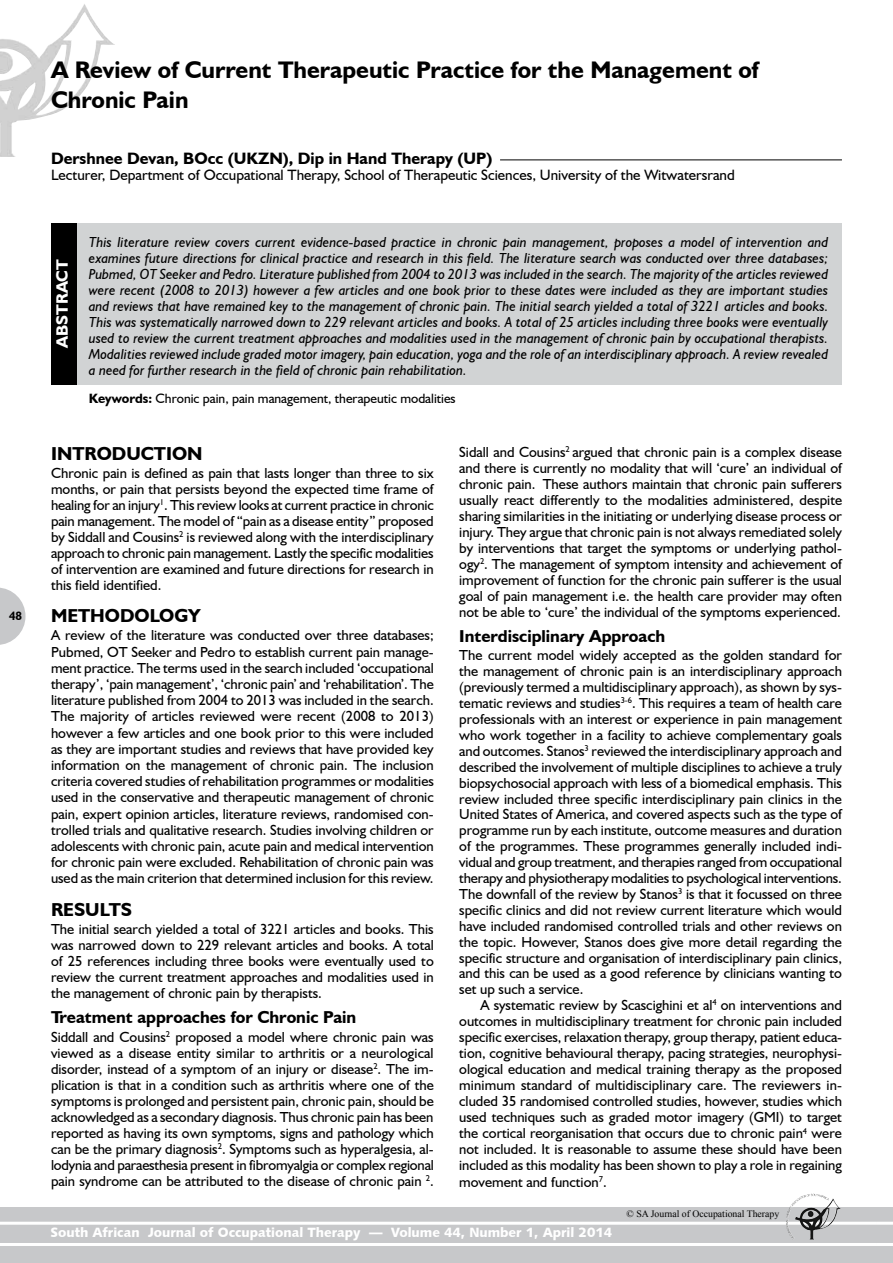
<style>
.page{position:relative;width:893px;height:1263px;background:#fff}
.page>*{position:absolute;margin:0;border:0;box-sizing:border-box;transform-origin:0 0}
.t1{font:700 24px/30px "Humanist 521 BT";color:#000}
.t2{font:700 18.75px "Humanist 521 BT";color:#000}
.t3{font:700 17.25px "Humanist 521 BT";color:#000}
.t4{font:700 16.5px "Humanist 521 BT";color:#000}
.t5{font:700 16.5px "Humanist 521 BT";color:#fff}
.t6{font:15px "Humanist 521 BT";color:#000}
.t7{font:14.55px/16px "Humanist 521 BT";color:#000;text-align:justify}
.t8{font:italic 14.55px/16px "Humanist 521 BT";color:#000;text-align:justify}
.t9{font:13.5px "Humanist 531 BT Black A";color:#fff}
.t10{font:13.5px "Humanist 521 BT";color:#000}
.t11{font:700 12px "Humanist 521 BT";color:#000}
.t12{font:9.75px "Times New Roman";color:#000}
.s1{font-weight:700}
</style>
<div class="page">
<img style="left:0;top:4px;width:115px;height:153px">
<svg style="left:0;top:587px;width:26px;height:58px"></svg>
<div style="left:0;top:1208px;width:893px;height:55px;background:#c7c8ca"></div>
<hr style="left:0;top:1222px;width:893px;height:3px;background:#fff">
<hr style="left:0;top:1243px;width:893px;height:3px;background:#fff">
<img style="left:806px;top:1194px;width:18px;height:4px">
<hr style="left:500px;top:160px;width:342px;height:1px;background:#000">
<div style="left:51px;top:223px;width:790px;height:161px;background:#d1d3d4"></div>
<div style="left:51px;top:223px;width:25px;height:161px;background:#000"></div>
<p class="t11" style="left:9px;top:608px;width:15px">48</p>
<h1 class="t1" style="left:51px;top:54px;width:709px">A Review of Current Therapeutic Practice for the Management of<br>Chronic Pain</h1>
<p class="t4" style="left:51px;top:148px;width:443px">Dershnee Devan, BOcc (UKZN), Dip in Hand Therapy (UP)</p>
<p class="t6" style="left:51px;top:166px;width:685px">Lecturer, Department of Occupational Therapy, School of Therapeutic Sciences, University of the Witwatersrand</p>
<p class="t5" style="left:52px;top:348px;width:90px;rotate:-90deg">ABSTRACT</p>
<p class="t8" style="left:89px;top:233px;width:741px">This literature review covers current evidence-based practice in chronic pain management, proposes a model of intervention and examines future directions for clinical practice and research in this field. The literature search was conducted over three databases; Pubmed, OT Seeker and Pedro. Literature published from 2004 to 2013 was included in the search. The majority of the articles reviewed were recent (2008 to 2013) however a few articles and one book prior to these dates were included as they are important studies and reviews that have remained key to the management of chronic pain. The initial search yielded a total of 3221 articles and books.<br>This was systematically narrowed down to 229 relevant articles and books. A total of 25 articles including three books were eventually used to review the current treatment approaches and modalities used in the management of chronic pain by occupational therapists.<br>Modalities reviewed include graded motor imagery, pain education, yoga and the role of an interdisciplinary approach. A review revealed a need for further research in the field of chronic pain rehabilitation.</p>
<p class="t10" style="left:89px;top:390px;width:368px"><span class="s1">Keywords:</span> Chronic pain, pain management, therapeutic modalities</p>
<p class="t2" style="left:51px;top:442px;width:153px">INTRODUCTION</p>
<p class="t7" style="left:51px;top:465px;width:384px">Chronic pain is defined as pain that lasts longer than three to six months, or pain that persists beyond the expected time frame of healing for an injury<sup>1</sup>. This review looks at current practice in chronic pain management. The model of “pain as a disease entity” proposed by Siddall and Cousins<sup>2</sup> is reviewed along with the interdisciplinary approach to chronic pain management. Lastly the specific modalities of intervention are examined and future directions for research in this field identified.</p>
<p class="t2" style="left:51px;top:604px;width:151px">METHODOLOGY</p>
<p class="t7" style="left:51px;top:627px;width:384px">A review of the literature was conducted over three databases; Pubmed, OT Seeker and Pedro to establish current pain manage&shy;ment practice. The terms used in the search included ‘occupational therapy’, ‘pain management’, ‘chronic pain’ and ‘rehabilitation’. The literature published from 2004 to 2013 was included in the search.<br>The majority of articles reviewed were recent (2008 to 2013) however a few articles and one book prior to this were included as they are important studies and reviews that have provided key information on the management of chronic pain. The inclusion criteria covered studies of rehabilitation programmes or modalities used in the conservative and therapeutic management of chronic pain, expert opinion articles, literature reviews, randomised con&shy;trolled trials and qualitative research. Studies involving children or adolescents with chronic pain, acute pain and medical intervention for chronic pain were excluded. Rehabilitation of chronic pain was used as the main criterion that determined inclusion for this review.</p>
<p class="t2" style="left:51px;top:898px;width:83px">RESULTS</p>
<p class="t7" style="left:51px;top:921px;width:384px">The initial search yielded a total of 3221 articles and books. This was narrowed down to 229 relevant articles and books. A total of 25 references including three books were eventually used to review the current treatment approaches and modalities used in the management of chronic pain by therapists.</p>
<p class="t3" style="left:51px;top:1007px;width:307px">Treatment approaches for Chronic Pain</p>
<p class="t7" style="left:51px;top:1028px;width:384px">Siddall and Cousins<sup>2</sup> proposed a model where chronic pain was viewed as a disease entity similar to arthritis or a neurological disorder, instead of a symptom of an injury or disease<sup>2</sup>. The im&shy;plication is that in a condition such as arthritis where one of the symptoms is prolonged and persistent pain, chronic pain, should be acknowledged as a secondary diagnosis. Thus chronic pain has been reported as having its own symptoms, signs and pathology which can be the primary diagnosis<sup>2</sup>. Symptoms such as hyperalgesia, al&shy;lodynia and paraesthesia present in fibromyalgia or complex regional pain syndrome can be attributed to the disease of chronic pain <sup>2</sup>.</p>
<p class="t7" style="left:459px;top:443px;width:384px">Sidall and Cousins<sup>2</sup> argued that chronic pain is a complex disease and there is currently no modality that will ‘cure’ an individual of chronic pain. These authors maintain that chronic pain sufferers usually react differently to the modalities administered, despite sharing similarities in the initiating or underlying disease process or injury. They argue that chronic pain is not always remediated solely by interventions that target the symptoms or underlying pathol&shy;ogy<sup>2</sup>. The management of symptom intensity and achievement of improvement of function for the chronic pain sufferer is the usual goal of pain management i.e. the health care provider may often not be able to ‘cure’ the individual of the symptoms experienced.</p>
<p class="t3" style="left:459px;top:626px;width:207px">Interdisciplinary Approach</p>
<p class="t7" style="left:459px;top:647px;width:384px">The current model widely accepted as the golden standard for the management of chronic pain is an interdisciplinary approach (previously termed a multidisciplinary approach), as shown by sys&shy;tematic reviews and studies<sup>3-6</sup>. This requires a team of health care professionals with an interest or experience in pain management who work together in a facility to achieve complementary goals and outcomes. Stanos<sup>3</sup> reviewed the interdisciplinary approach and described the involvement of multiple disciplines to achieve a truly biopsychosocial approach with less of a biomedical emphasis. This review included three specific interdisciplinary pain clinics in the United States of America, and covered aspects such as the type of programme run by each institute, outcome measures and duration of the programmes. These programmes generally included indi&shy;vidual and group treatment, and therapies ranged from occupational therapy and physiotherapy modalities to psychological interventions.<br>The downfall of the review by Stanos<sup>3</sup> is that it focussed on three specific clinics and did not review current literature which would have included randomised controlled trials and other reviews on the topic. However, Stanos does give more detail regarding the specific structure and organisation of interdisciplinary pain clinics, and this can be used as a good reference by clinicians wanting to set up such a service.</p>
<p class="t7" style="left:459px;top:997px;width:384px;text-indent:21px">A systematic review by Scascighini et al<sup>4</sup> on interventions and outcomes in multidisciplinary treatment for chronic pain included specific exercises, relaxation therapy, group therapy, patient educa&shy;tion, cognitive behavioural therapy, pacing strategies, neurophysi&shy;ological education and medical training therapy as the proposed minimum standard of multidisciplinary care. The reviewers in&shy;cluded 35 randomised controlled studies, however, studies which used techniques such as graded motor imagery (GMI) to target the cortical reorganisation that occurs due to chronic pain<sup>4</sup> were not included. It is reasonable to assume these should have been included as this modality has been shown to play a role in regaining movement and function<sup>7</sup>.</p>
<p class="t12" style="left:627px;top:1207px;width:154px">© SA Journal of Occupational Therapy</p>
<p class="t9" style="left:50px;top:1224px;width:563px">South African Journal of Occupational Therapy — Volume 44, Number 1, April 2014</p>
</div>
